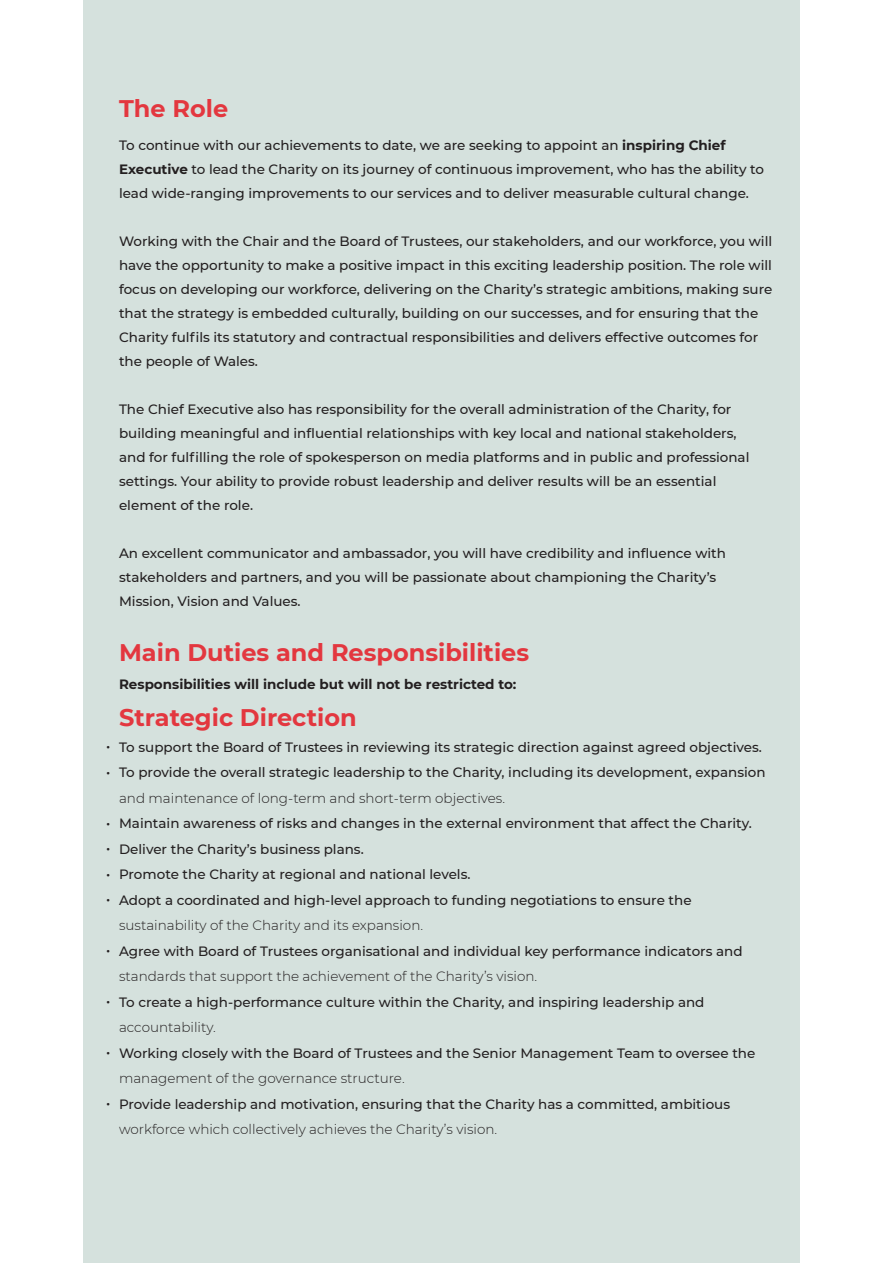
<style>
.page{position:relative;width:893px;height:1263px;background:#fff}
.page>*{position:absolute;margin:0;border:0;box-sizing:border-box;transform-origin:0 0}
.Mini_Heading{font:700 24px "Montserrat";color:#e3373f}
.t1{font:500 13.5px/24px "Montserrat";color:#231f20}
.Intro_text{font:700 13.5px "Montserrat";color:#231f20}
.s1{font-weight:700}
.s2{font-weight:300}
</style>
<div class="page">
<div style="left:83px;top:0;width:716px;height:1263px;background:#d5e1dd"></div>
<p class="Mini_Heading" style="left:119px;top:91px;width:111px">The Role</p>
<p class="t1" style="left:119px;top:133px;width:647px">To continue with our achievements to date, we are seeking to appoint an <span class="s1">inspiring Chief<br>Executive</span> to lead the Charity on its journey of continuous improvement, who has the ability to lead wide-ranging improvements to our services and to deliver measurable cultural change.</p>
<p class="t1" style="left:119px;top:229px;width:655px">Working with the Chair and the Board of Trustees, our stakeholders, and our workforce, you will have the opportunity to make a positive impact in this exciting leadership position. The role will focus on developing our workforce, delivering on the Charity’s strategic ambitions, making sure that the strategy is embedded culturally, building on our successes, and for ensuring that the Charity fulfils its statutory and contractual responsibilities and delivers effective outcomes for the people of Wales.</p>
<p class="t1" style="left:119px;top:397px;width:632px">The Chief Executive also has responsibility for the overall administration of the Charity, for building meaningful and influential relationships with key local and national stakeholders, and for fulfilling the role of spokesperson on media platforms and in public and professional settings. Your ability to provide robust leadership and deliver results will be an essential element of the role.</p>
<p class="t1" style="left:119px;top:541px;width:608px">An excellent communicator and ambassador, you will have credibility and influence with stakeholders and partners, and you will be passionate about championing the Charity’s<br>Mission, Vision and Values.</p>
<p class="t1" style="left:106px;top:734px;width:6px">•</p>
<p class="t1" style="left:106px;top:759px;width:6px">•</p>
<p class="t1" style="left:106px;top:810px;width:6px">•</p>
<p class="t1" style="left:106px;top:836px;width:6px">•</p>
<p class="t1" style="left:106px;top:861px;width:6px">•</p>
<p class="t1" style="left:106px;top:887px;width:6px">•</p>
<p class="t1" style="left:106px;top:938px;width:6px">•</p>
<p class="t1" style="left:106px;top:989px;width:6px">•</p>
<p class="t1" style="left:106px;top:1040px;width:6px">•</p>
<p class="t1" style="left:106px;top:1091px;width:6px">•</p>
<p class="Mini_Heading" style="left:119px;top:635px;width:412px">Main Duties and Responsibilities</p>
<p class="Intro_text" style="left:119px;top:674px;width:399px">Responsibilities will include but will not be restricted to:</p>
<p class="Mini_Heading" style="left:119px;top:700px;width:239px">Strategic Direction</p>
<p class="t1" style="left:119px;top:734px;width:644px">To support the Board of Trustees in reviewing its strategic direction against agreed objectives.</p>
<p class="t1" style="left:119px;top:759px;width:648px;line-height:25.5px">To provide the overall strategic leadership to the Charity, including its development, expansion <span class="s2">and maintenance of long-term and short-term objectives.</span></p>
<p class="t1" style="left:119px;top:811px;width:634px">Maintain awareness of risks and changes in the external environment that affect the Charity.</p>
<p class="t1" style="left:119px;top:836px;width:246px">Deliver the Charity’s business plans.</p>
<p class="t1" style="left:119px;top:862px;width:353px">Promote the Charity at regional and national levels.</p>
<p class="t1" style="left:119px;top:886px;width:574px;line-height:25.5px">Adopt a coordinated and high-level approach to funding negotiations to ensure the <span class="s2">sustainability of the Charity and its expansion.</span></p>
<p class="t1" style="left:119px;top:937px;width:625px;line-height:25.5px">Agree with Board of Trustees organisational and individual key performance indicators and <span class="s2">standards that support the achievement of the Charity’s vision.</span></p>
<p class="t1" style="left:119px;top:988px;width:587px;line-height:25.5px">To create a high-performance culture within the Charity, and inspiring leadership and <span class="s2">accountability.</span></p>
<p class="t1" style="left:119px;top:1039px;width:638px;line-height:25.5px">Working closely with the Board of Trustees and the Senior Management Team to oversee the <span class="s2">management of the governance structure.</span></p>
<p class="t1" style="left:119px;top:1090px;width:613px;line-height:25.5px">Provide leadership and motivation, ensuring that the Charity has a committed, ambitious <span class="s2">workforce which collectively achieves the Charity’s vision.</span></p>
</div>
